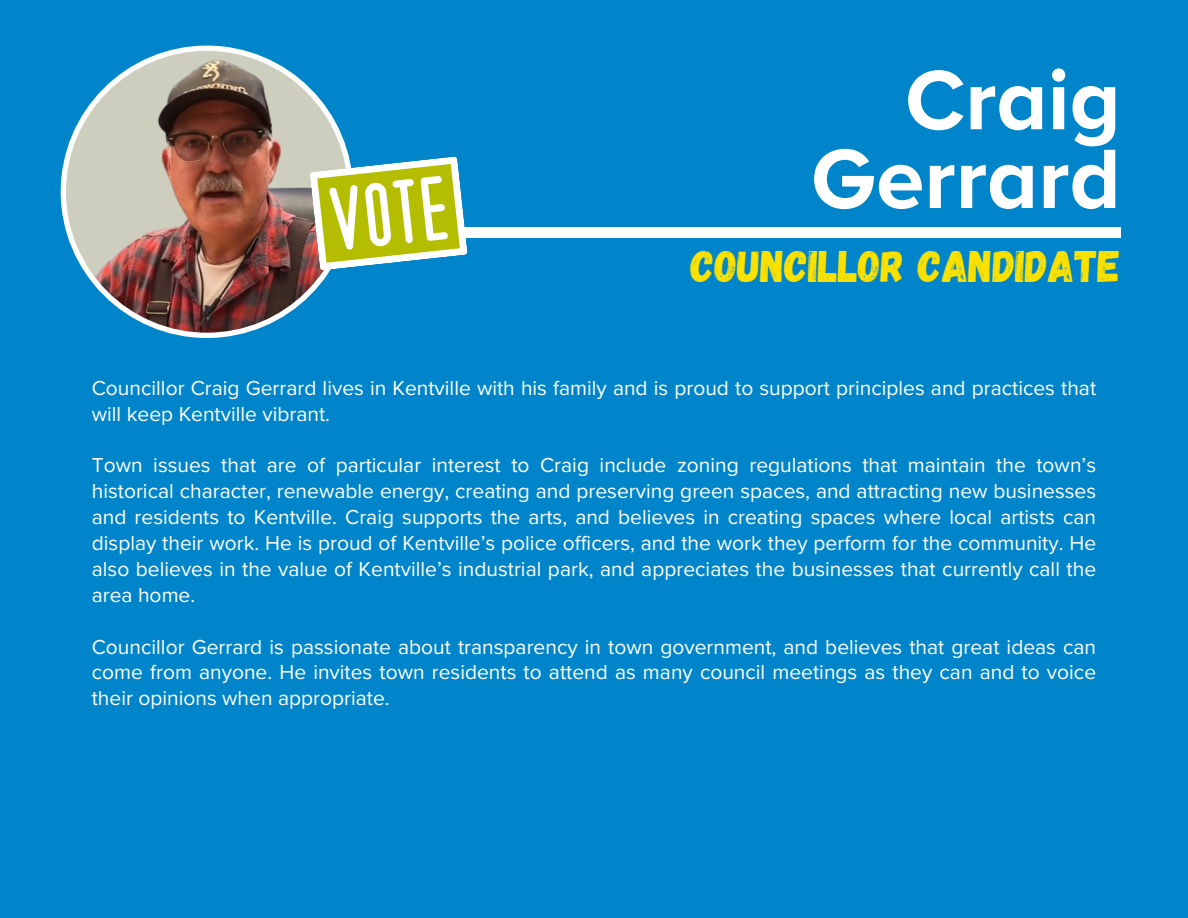
<style>
.page{position:relative;width:1188px;height:918px;background:#0085ca}
.page>*{position:absolute;margin:0;border:0;box-sizing:border-box;transform-origin:0 0}
.t1{font:700 87.3px/78.8px "Proxima Nova A";color:#fff;text-align:right}
.t2{font:44.1px "Gagalin";color:#fae100}
.t3{font:21px/25.8px "Proxima Nova";color:#fff;text-align:justify}
</style>
<div class="page">
<div style="left:283px;top:228px;width:838px;height:10px;background:#fff"></div>
<img style="left:61px;top:46px;width:288px;height:292px">
<svg style="left:310px;top:156px;width:158px;height:115px"></svg>
<h1 class="t1" style="left:811px;top:65px;width:311px">Craig<br>Gerrard</h1>
<p class="t2" style="left:691px;top:238px;width:431px">COUNCILLOR CANDIDATE</p>
<h2 class="t3" style="left:92px;top:376px;width:1006px">Councillor Craig Gerrard lives in Kentville with his family and is proud to support principles and practices that will keep Kentville vibrant.</h2>
<p class="t3" style="left:92px;top:453px;width:1006px">Town issues that are of particular interest to Craig include zoning regulations that maintain the town’s historical character, renewable energy, creating and preserving green spaces, and attracting new businesses and residents to Kentville. Craig supports the arts, and believes in creating spaces where local artists can display their work. He is proud of Kentville’s police officers, and the work they perform for the community. He also believes in the value of Kentville’s industrial park, and appreciates the businesses that currently call the area home.</p>
<p class="t3" style="left:92px;top:635px;width:1006px">Councillor Gerrard is passionate about transparency in town government, and believes that great ideas can come from anyone. He invites town residents to attend as many council meetings as they can and to voice their opinions when appropriate.</p>
</div>
